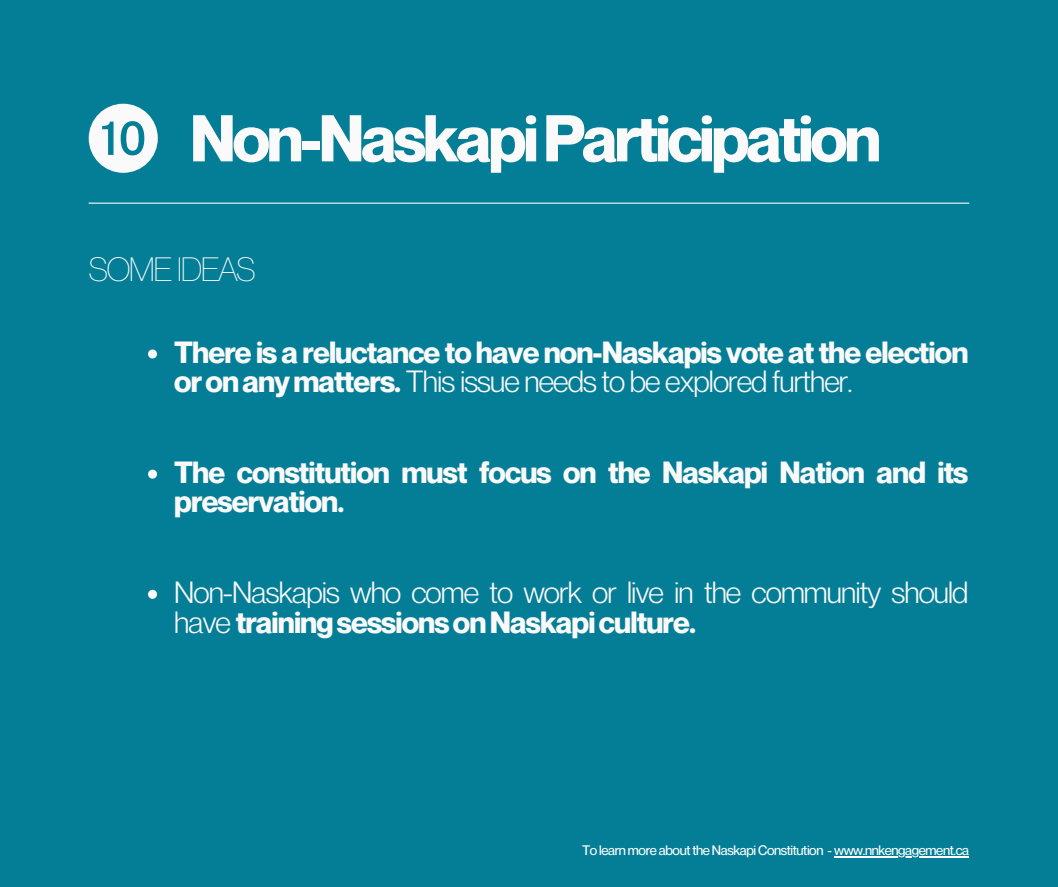
<style>
.page{position:relative;width:1058px;height:887px;background:#fff}
.page>*{position:absolute;margin:0;border:0;box-sizing:border-box;transform-origin:0 0}
.t1{font:700 64.5px "Neue Montreal";letter-spacing:-.05em;color:#fafafa}
.t2{font:300 33px "Neue Montreal";letter-spacing:-.05em;color:#fafafa}
.t3{font:700 30px/29.2px "Neue Montreal";letter-spacing:-.03em;color:#fafafa}
.t4{font:30px/29.2px "Neue Montreal";letter-spacing:-.03em;color:#fafafa}
.t5{font:500 13.5px "Neue Montreal";letter-spacing:-.03em;color:#fff}
.s1{font-weight:400}
.s2{font-weight:700}
</style>
<div class="page">
<div style="left:0;top:0;width:1058px;height:886px;background:#047e96"></div>
<hr style="left:89px;top:202px;width:880px;height:2px;background:#fafafa">
<svg style="left:89px;top:104px;width:68px;height:68px"></svg>
<svg style="left:148px;top:349px;width:9px;height:9px"></svg>
<svg style="left:148px;top:469px;width:9px;height:9px"></svg>
<svg style="left:148px;top:589px;width:9px;height:9px"></svg>
<hr style="left:834px;top:856px;width:134px;height:1px;background:#fff">
<p class="t1" style="left:190px;top:99px;width:692px">Non-NaskapiParticipation</p>
<h1 class="t2" style="left:89px;top:249px;width:169px">SOME IDEAS</h1>
<h2 class="t3" style="left:174px;top:337px;width:795px">There is a reluctance to have non-Naskapis vote at the election oronanymatters. <span class="s1">This issue needs to be explored further.</span></h2>
<p class="t3" style="left:174px;top:457px;width:795px">The constitution must focus on the Naskapi Nation and its preservation.</p>
<p class="t4" style="left:174px;top:577px;width:795px">Non-Naskapis who come to work or live in the community should have <span class="s2">trainingsessionsonNaskapiculture.</span></p>
<p class="t5" style="left:582px;top:842px;width:388px">To learn more about the Naskapi Constitution - www.nnkengagement.ca</p>
</div>
